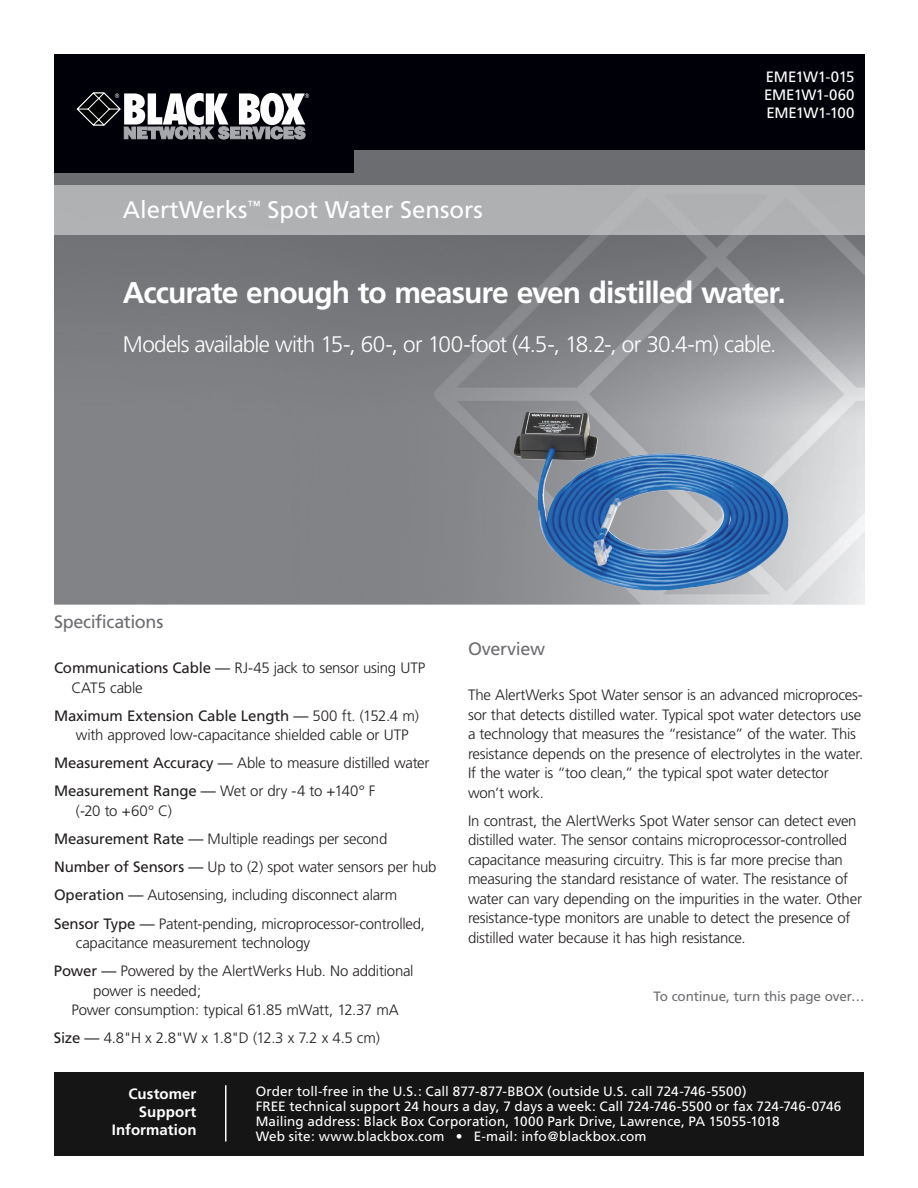
<style>
.page{position:relative;width:918px;height:1188px;background:#fff}
.page>*{position:absolute;margin:0;border:0;box-sizing:border-box;transform-origin:0 0}
.t1{font:700 30px "Frutiger";letter-spacing:-.035em;color:#fff}
.t2{font:24px "Frutiger";color:#fff}
.t3{font:300 22.5px "Frutiger";letter-spacing:-.035em;color:#fff}
.t4{font:18px "Frutiger";letter-spacing:-.02em;color:#6c6d70}
.t5{font:300 15px/19.5px "Frutiger";letter-spacing:-.015em;color:#231f20}
.t6{font:15px/18px "Frutiger";letter-spacing:-.015em;color:#fff;text-align:right}
.t7{font:700 15px/18px "Frutiger";letter-spacing:.005em;color:#fff;text-align:right}
.t8{font:13.5px/15px "Frutiger";letter-spacing:.005em;color:#fff}
.t9{font:13.5px "Frutiger";letter-spacing:-.01em;color:#6c6d70}
.s1{font-weight:400}
</style>
<div class="page">
<div style="left:54px;top:1073px;width:810px;height:83px;background:#161516"></div>
<hr style="left:225px;top:1085px;width:1px;height:57px;background:#fff">
<img style="left:54px;top:235px;width:811px;height:370px">
<div style="left:54px;top:184px;width:811px;height:51px;background:#afb1b2"></div>
<div style="left:54px;top:54px;width:811px;height:130px;background:#000008"></div>
<div style="left:54px;top:173px;width:811px;height:11px;background:#6c6d70"></div>
<div style="left:354px;top:150px;width:511px;height:30px;background:#6c6d70"></div>
<svg style="left:76px;top:92px;width:233px;height:47px"></svg>
<img style="left:514px;top:412px;width:279px;height:179px">
<h2 class="t2" style="left:123px;top:196px;width:362px">AlertWerks<sup>™</sup> Spot Water Sensors</h2>
<p class="t6" style="left:745px;top:69px;width:112px;line-height:16.5px">February 2 0<br>MT1000A-85-R4</p>
<p class="t6" style="left:764px;top:68px;width:92px;text-align:justify">EME1W1-015<br>EME1W1-060<br>EME1W1-100</p>
<h1 class="t1" style="left:123px;top:275px;width:664px">Accurate enough to measure even distilled water.</h1>
<h3 class="t3" style="left:123px;top:331px;width:655px">Models available with 15-, 60-, or 100-foot (4.5-, 18.2-, or 30.4-m) cable.</h3>
<p class="t4" style="left:54px;top:611px;width:111px">Specifications</p>
<p class="t5" style="left:71px;top:658px;width:355px;text-indent:-17px"><span class="s1">Communications Cable —</span> RJ-45 jack to sensor using UTP<br>CAT5 cable</p>
<p class="t5" style="left:76px;top:706px;width:345px;text-indent:-22px"><span class="s1">Maximum Extension Cable Length —</span> 500 ft. (152.4 m) with approved low-capacitance shielded cable or UTP</p>
<p class="t5" style="left:54px;top:749px;width:377px;line-height:28.2px"><span class="s1">Measurement Accuracy —</span> Able to measure distilled water<br><span class="s1">Measurement Range —</span> Wet or dry -4 to +140° F</p>
<p class="t5" style="left:54px;top:797px;width:384px;line-height:28.2px;text-indent:22px">(-20 to +60° C)<br><span class="s1">Measurement Rate —</span> Multiple readings per second <span class="s1">Number of Sensors —</span> Up to (2) spot water sensors per hub <span class="s1">Operation —</span> Autosensing, including disconnect alarm <span class="s1">Sensor Type —</span> Patent-pending, microprocessor-controlled,</p>
<p class="t5" style="left:54px;top:929px;width:361px;line-height:28.2px;text-indent:22px">capacitance measurement technology<br><span class="s1">Power —</span> Powered by the AlertWerks Hub. No additional</p>
<p class="t5" style="left:71px;top:981px;width:329px;text-indent:22px">power is needed;<br>Power consumption: typical 61.85 mWatt, 12.37 mA</p>
<p class="t5" style="left:54px;top:1029px;width:328px"><span class="s1">Size —</span> 4.8"H x 2.8"W x 1.8"D (12.3 x 7.2 x 4.5 cm)</p>
<p class="t4" style="left:468px;top:639px;width:79px">Overview</p>
<p class="t5" style="left:468px;top:686px;width:397px">The AlertWerks Spot Water sensor is an advanced microproces&shy;sor that detects distilled water. Typical spot water detectors use a technology that measures the “resistance” of the water. This resistance depends on the presence of electrolytes in the water.<br>If the water is “too clean,” the typical spot water detector won’t work.</p>
<p class="t5" style="left:468px;top:811px;width:396px">In contrast, the AlertWerks Spot Water sensor can detect even distilled water. The sensor contains microprocessor-controlled capacitance measuring circuitry. This is far more precise than measuring the standard resistance of water. The resistance of water can vary depending on the impurities in the water. Other resistance-type monitors are unable to detect the presence of distilled water because it has high resistance.</p>
<p class="t9" style="left:653px;top:988px;width:213px">To continue, turn this page over…</p>
<p class="t7" style="left:112px;top:1085px;width:86px">Customer<br>Support<br>Information</p>
<p class="t8" style="left:256px;top:1084px;width:587px">Order toll-free in the U.S.: Call 877-877-BBOX (outside U.S. call 724-746-5500)<br>FREE technical support 24 hours a day, 7 days a week: Call 724-746-5500 or fax 724-746-0746<br>Mailing address: Black Box Corporation, 1000 Park Drive, Lawrence, PA 15055-1018<br>Web site: www.blackbox.com • E-mail: info@blackbox.com</p>
</div>
